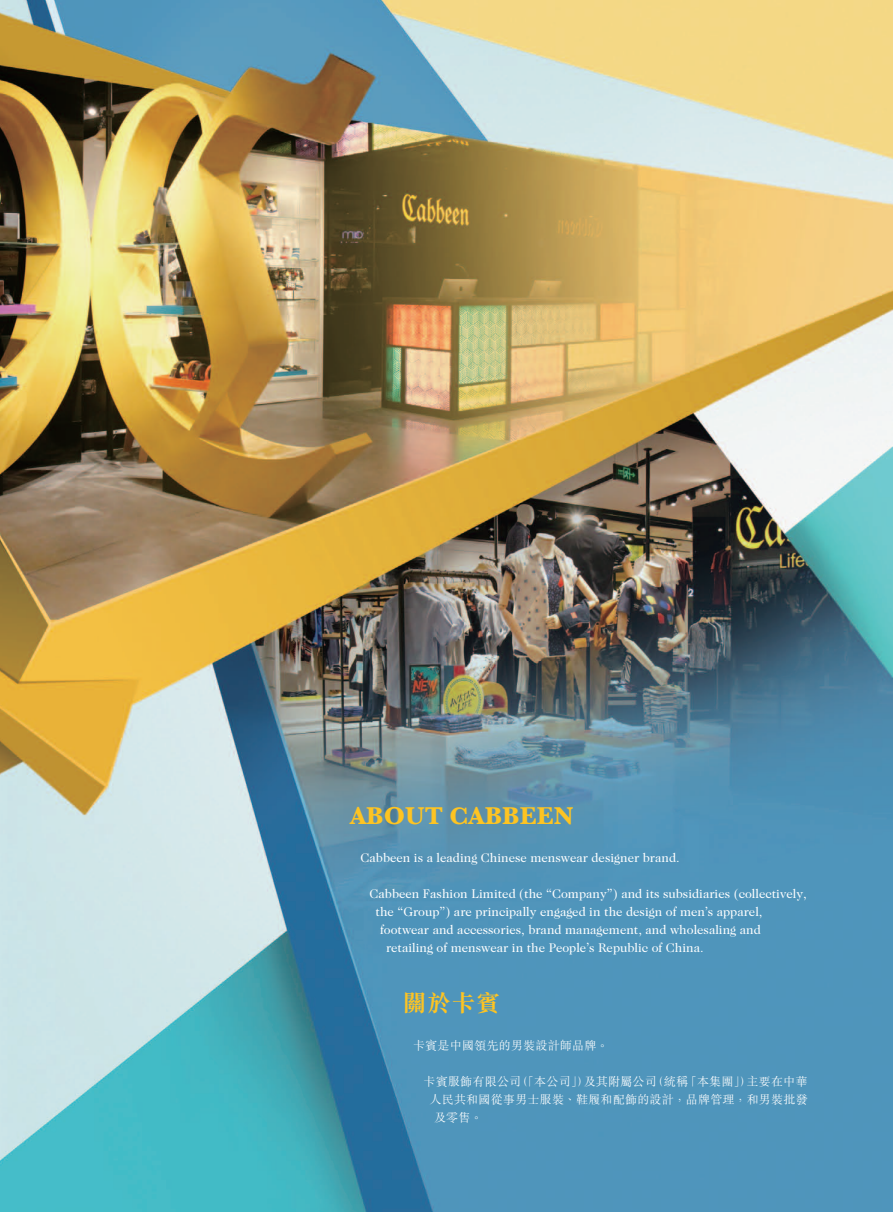
<style>
.page{position:relative;width:893px;height:1212px;background:#fff}
.page>*{position:absolute;margin:0;border:0;box-sizing:border-box;transform-origin:0 0}
.t1{font:700 25.5px "Baskerville";color:#fec422}
.t2{font:700 24px "M Sung HK";color:#fec422}
.t3{font:12.75px "Caslon 224 Std";color:#fff}
.t4{font:300 12px "M Sung HK";letter-spacing:.02em;color:#fff}
</style>
<div class="page">
<img style="left:0;top:0;width:893px;height:1212px">
<h1 class="t1" style="left:350px;top:801px;width:225px">ABOUT CABBEEN</h1>
<p class="t3" style="left:361px;top:850px;width:321px">Cabbeen is a leading Chinese menswear designer brand.</p>
<p class="t3" style="left:370px;top:886px;width:439px">Cabbeen Fashion Limited (the “Company”) and its subsidiaries (collectively,</p>
<p class="t3" style="left:376px;top:904px;width:388px">the “Group”) are principally engaged in the design of men’s apparel,</p>
<p class="t3" style="left:380px;top:922px;width:382px">footwear and accessories, brand management, and wholesaling and</p>
<p class="t3" style="left:386px;top:940px;width:319px">retailing of menswear in the People’s Republic of China.</p>
<h2 class="t2" style="left:403px;top:991px;width:99px">關於卡賓</h2>
<p class="t4" style="left:413px;top:1037px;width:197px">卡賓是中國領先的男裝設計師品牌。</p>
<p class="t4" style="left:424px;top:1073px;width:385px">卡賓服飾有限公司（「本公司」）及其附屬公司（統稱「本集團」）主要在中華</p>
<p class="t4" style="left:430px;top:1091px;width:380px">人民共和國從事男士服裝、鞋履和配飾的設計，品牌管理，和男裝批發</p>
<p class="t4" style="left:434px;top:1109px;width:50px">及零售。</p>
</div>
